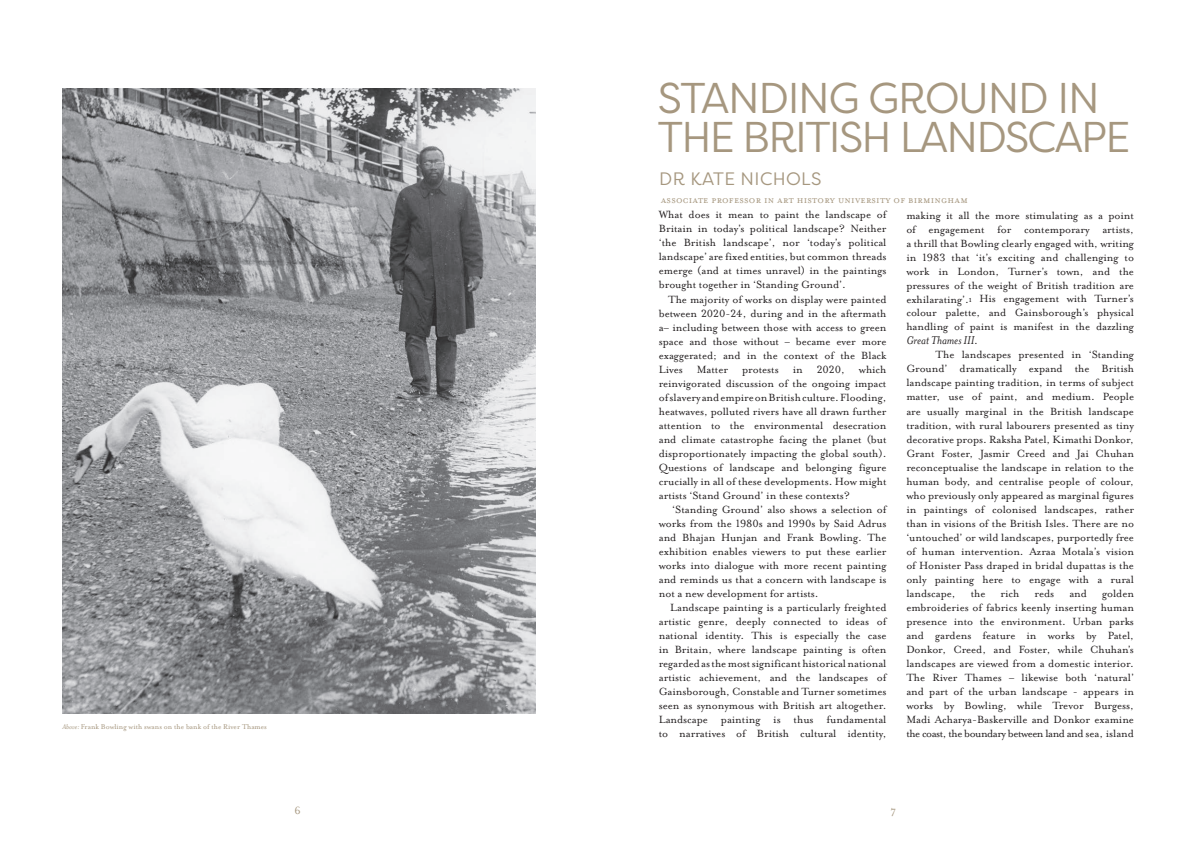
<style>
.page{position:relative;width:1191px;height:842px;background:#fff}
.page>*{position:absolute;margin:0;border:0;box-sizing:border-box;transform-origin:0 0}
.t1{font:43px/38.6px "Filson Pro";letter-spacing:-.04em;color:#a6977f}
.t2{font:18px "Filson Pro";letter-spacing:.02em;color:#a6977f}
.t3{font:italic 13px "Mrs Eaves OT";letter-spacing:-.005em;color:#231f20}
.t4{font:12px/14px "Mrs Eaves Lining OT";letter-spacing:-.005em;color:#231f20;text-align:justify}
.t5{font:12px "Mrs Eaves OT";color:#a6977f}
.t6{font:11px "Mrs Eaves All Small Caps OT";letter-spacing:.02em;color:#a6977f}
.t7{font:8px "Mrs Eaves OT";color:#a6977f}
.s1{font-style:italic}
.s2{font-family:"Mrs Eaves All Small Caps OT";font-size:9px}
.s3{font-family:"Mrs Eaves Lining OT";font-style:normal;font-size:12px}
</style>
<div class="page">
<img style="left:62px;top:88px;width:473px;height:625px">
<p class="t7" style="left:62px;top:722px;width:206px"><span class="s1">Above:</span> Frank Bowling with swans on the bank of the River Thames</p>
<h1 class="t1" style="left:658px;top:78px;width:474px">STANDING GROUND IN<br>THE BRITISH LANDSCAPE</h1>
<h2 class="t2" style="left:659px;top:167px;width:164px">DR KATE NICHOLS</h2>
<p class="t6" style="left:660px;top:196px;width:308px">Associate Professor in Art History University of Birmingham</p>
<p class="t4" style="left:659px;top:208px;width:229px">What does it mean to paint the landscape of Britain in today’s political landscape? Neither ‘the British landscape’, nor ‘today’s political landscape’ are fixed entities, but common threads emerge (and at times unravel) in the paintings brought together in ‘Standing Ground’.</p>
<p class="t4" style="left:659px;top:292px;width:229px;text-indent:9px">The majority of works on display were painted between 2020-24, during and in the aftermath a– including between those with access to green space and those without – became ever more exaggerated; and in the context of the Black Lives Matter protests in 2020, which reinvigorated discussion of the ongoing impact of slavery and empire on British culture. Flooding, heatwaves, polluted rivers have all drawn further attention to the environmental desecration and climate catastrophe facing the planet (but disproportionately impacting the global south).<br>Questions of landscape and belonging figure crucially in all of these developments. How might artists ‘Stand Ground’ in these contexts?</p>
<p class="t4" style="left:659px;top:502px;width:229px;text-indent:13px">‘Standing Ground’ also shows a selection of works from the 1980s and 1990s by Said Adrus and Bhajan Hunjan and Frank Bowling. The exhibition enables viewers to put these earlier works into dialogue with more recent painting and reminds us that a concern with landscape is not a new development for artists.</p>
<p class="t4" style="left:659px;top:601px;width:229px;text-indent:11px">Landscape painting is a particularly freighted artistic genre, deeply connected to ideas of national identity. This is especially the case in Britain, where landscape painting is often regarded as the most significant historical national artistic achievement, and the landscapes of Gainsborough, Constable and Turner sometimes seen as synonymous with British art altogether.<br>Landscape painting is thus fundamental to narratives of British cultural identity,</p>
<p class="t4" style="left:906px;top:208px;width:229px">making it all the more stimulating as a point of engagement for contemporary artists, a thrill that Bowling clearly engaged with, writing in 1983 that ‘it’s exciting and challenging to work in London, Turner’s town, and the pressures of the weight of British tradition are exhilarating’.<span class="s2">1</span> His engagement with Turner’s colour palette, and Gainsborough’s physical handling of paint is manifest in the dazzling</p>
<p class="t3" style="left:906px;top:334px;width:73px">Great Thames III<span class="s3">.</span></p>
<p class="t4" style="left:906px;top:348px;width:229px;text-indent:29px">The landscapes presented in ‘Standing Ground’ dramatically expand the British landscape painting tradition, in terms of subject matter, use of paint, and medium. People are usually marginal in the British landscape tradition, with rural labourers presented as tiny decorative props. Raksha Patel, Kimathi Donkor, Grant Foster, Jasmir Creed and Jai Chuhan reconceptualise the landscape in relation to the human body, and centralise people of colour, who previously only appeared as marginal figures in paintings of colonised landscapes, rather than in visions of the British Isles. There are no ‘untouched’ or wild landscapes, purportedly free of human intervention. Azraa Motala’s vision of Honister Pass draped in bridal dupattas is the only painting here to engage with a rural landscape,</p>
<p class="t4" style="left:906px;top:586px;width:229px;text-indent:196px">golden embroideries of fabrics keenly inserting human presence into the environment. Urban parks and gardens feature in works by Patel, Donkor, Creed, and Foster, while Chuhan’s landscapes are viewed from a domestic interior.<br>The River Thames – likewise both ‘natural’ and part of the urban landscape - appears in works by Bowling, while Trevor Burgess, Madi Acharya-Baskerville and Donkor examine the coast, the boundary between land and sea, island</p>
<p class="t4" style="left:970px;top:586px;width:16px">the</p>
<p class="t4" style="left:1000px;top:586px;width:20px">rich</p>
<p class="t4" style="left:1034px;top:586px;width:21px">reds</p>
<p class="t4" style="left:1069px;top:586px;width:19px">and</p>
<p class="t5" style="left:294px;top:803px;width:8px">6</p>
<p class="t5" style="left:890px;top:803px;width:7px">7</p>
</div>
